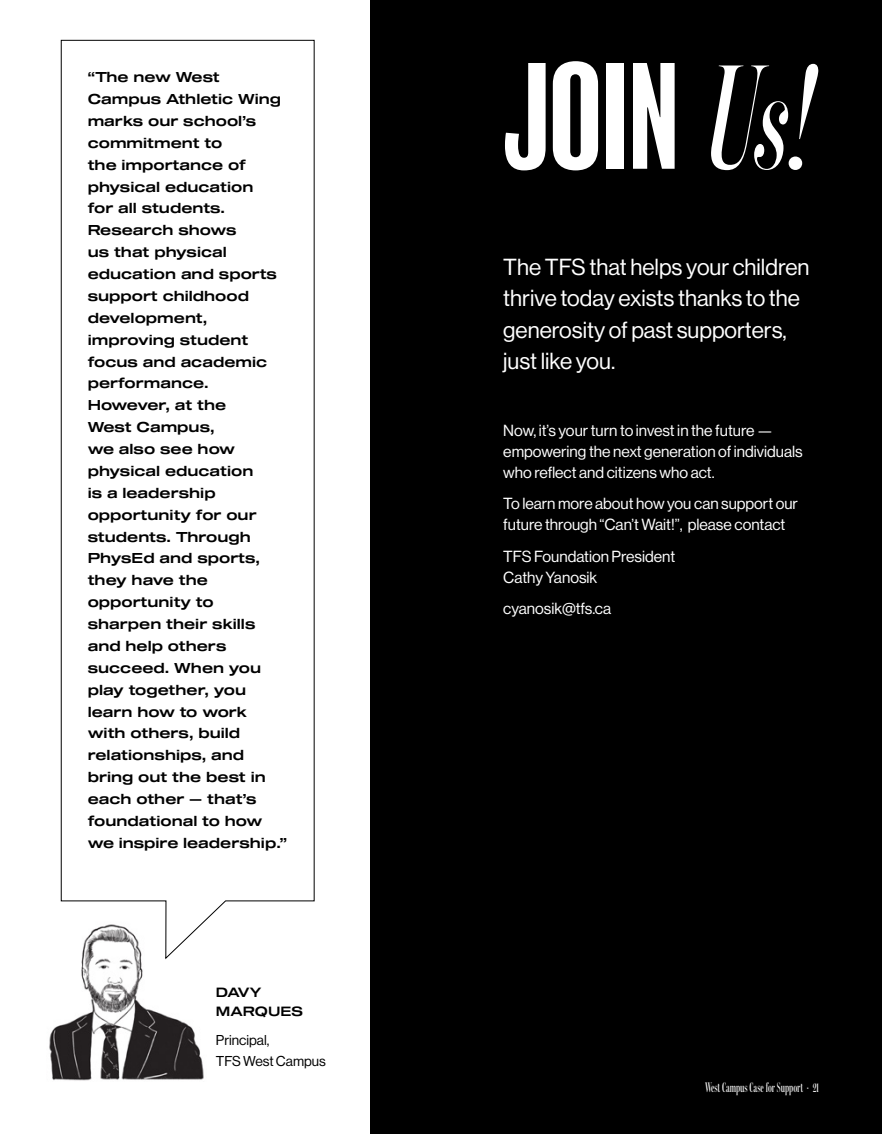
<style>
.page{position:relative;width:882px;height:1134px;background:#000}
.page>*{position:absolute;margin:0;border:0;box-sizing:border-box;transform-origin:0 0}
.t1{font:condensed 139.12px "Balboa";color:#fff}
.Introcopy{font:22.75px/31.5px "N Haas Grotesk DS Pro 55 Rg";color:#fff}
.Body_Copy{font:15.75px/21px "N Haas Grotesk DS Pro 55 Rg";color:#fff}
.t2{font:14px/21.9px "Sequel 100 Black 55";color:#000}
.t3{font:14px "Miller Banner Extra Compressed";color:#fff}
.t4{font:14px/21px "N Haas Grotesk DS Pro 55 Rg";color:#000}
.t5{font:13.12px/19.6px "Sequel 100 Black 55";color:#000}
.s1{font-family:"Miller Banner Extra Compressed";font-style:italic;font-stretch:normal;font-size:151.2px}
</style>
<div class="page">
<div style="left:0;top:0;width:369px;height:1134px;background:#fff"></div>
<img style="left:49px;top:959px;width:155px;height:122px">
<svg style="left:61px;top:40px;width:254px;height:919px"></svg>
<p class="t2" style="left:88px;top:67px;width:201px">“The new West<br>Campus Athletic Wing marks our school’s commitment to<br>the importance of physical education<br>for all students.<br>Research shows<br>us that physical education and sports support childhood development, improving student focus and academic performance.<br>However, at the<br>West Campus,<br>we also see how physical education<br>is a leadership opportunity for our students. Through<br>PhysEd and sports, they have the opportunity to sharpen their skills and help others succeed. When you play together, you learn how to work with others, build relationships, and bring out the best in each other — that’s foundational to how we inspire leadership.”</p>
<p class="t5" style="left:216px;top:983px;width:89px">DAVY<br>MARQUES</p>
<p class="t4" style="left:216px;top:1029px;width:111px">Principal,<br>TFS West Campus</p>
<p class="t1" style="left:503px;top:46px;width:317px">JOIN <span class="s1">Us!</span></p>
<p class="Introcopy" style="left:503px;top:251px;width:308px">The TFS that helps your children thrive today exists thanks to the generosity of past supporters, just like you.</p>
<p class="Body_Copy" style="left:503px;top:420px;width:301px">Now, it’s your turn to invest in the future — empowering the next generation of individuals who reflect and citizens who act.</p>
<p class="Body_Copy" style="left:503px;top:493px;width:296px">To learn more about how you can support our future through “Can’t Wait!”, please contact</p>
<p class="Body_Copy" style="left:503px;top:546px;width:173px">TFS Foundation President<br>Cathy Yanosik</p>
<p class="Body_Copy" style="left:503px;top:598px;width:110px">cyanosik@tfs.ca</p>
<p class="t3" style="left:705px;top:1077px;width:115px">West Campus Case for Support · 21</p>
</div>
